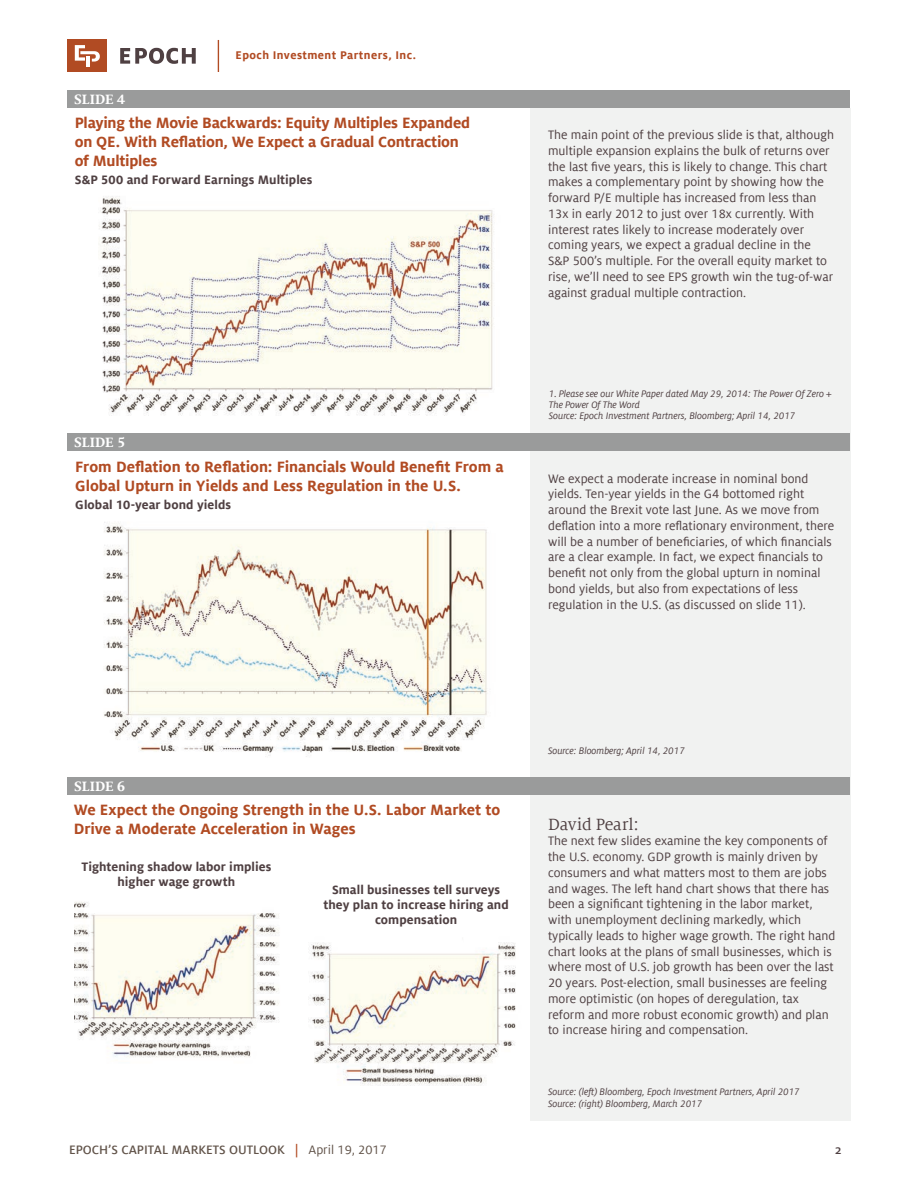
<style>
.page{position:relative;width:918px;height:1188px;background:#fff}
.page>*{position:absolute;margin:0;border:0;box-sizing:border-box;transform-origin:0 0}
.t1{font:18px "Milo Serif Offc Pro";color:#4f4042}
.t2{font:700 16.5px/18.8px "Milo Offc Pro";letter-spacing:-.005em;color:#b14b23}
.t3{font:700 15px "Milo Serif Offc Pro";color:#fff}
.t4{font:13.5px/15.8px "Milo Offc Pro";color:#4f4042}
.t5{font:700 13.5px/15px "Milo Offc Pro";letter-spacing:.005em;color:#4f4042;text-align:center}
.t6{font:500 13.5px "Milo Sc Offc Pro";color:#615349}
.t7{font:500 13.5px "Milo Sc Offc Pro";color:#4f4042}
.t8{font:700 12.3px "Milo Offc Pro";letter-spacing:.035em;color:#b14b23}
.t9{font:italic 10.5px/11.2px "Milo Offc Pro";letter-spacing:-.005em;color:#4f4042}
.s1{color:#b14b23}
.s2{font-family:"Milo Offc Pro";font-weight:400}
</style>
<div class="page">
<div style="left:530px;top:108px;width:320px;height:1012px;background:#f1f2f1"></div>
<svg style="left:120px;top:48px;width:76px;height:16px"></svg>
<div style="left:67px;top:39px;width:40px;height:33px;background:#b14b23"></div>
<svg style="left:75px;top:45px;width:25px;height:17px"></svg>
<hr style="left:86px;top:56px;width:4px;height:11px;background:#fff">
<hr style="left:218px;top:40px;width:1px;height:32px;background:#b14b23">
<div style="left:68px;top:777px;width:782px;height:18px;background:#9a9b9b"></div>
<div style="left:68px;top:434px;width:782px;height:18px;background:#9a9b9b"></div>
<div style="left:68px;top:90px;width:782px;height:18px;background:#9a9b9b"></div>
<img style="left:74px;top:902px;width:442px;height:183px">
<img style="left:103px;top:522px;width:384px;height:235px">
<img style="left:99px;top:196px;width:395px;height:220px">
<p class="t3" style="left:74px;top:90px;width:52px">SLIDE 4</p>
<p class="t8" style="left:236px;top:48px;width:182px">Epoch Investment Partners, Inc.</p>
<p class="t2" style="left:75px;top:114px;width:397px">Playing the Movie Backwards: Equity Multiples Expanded on QE. With Reflation, We Expect a Gradual Contraction of Multiples</p>
<p class="t5" style="left:75px;top:172px;width:239px">S&amp;P 500 and Forward Earnings Multiples</p>
<p class="t3" style="left:74px;top:434px;width:52px">SLIDE 5</p>
<p class="t2" style="left:75px;top:458px;width:430px">From Deflation to Reflation: Financials Would Benefit From a<br>Global Upturn in Yields and Less Regulation in the U.S.</p>
<p class="t5" style="left:75px;top:498px;width:157px">Global 10-year bond yields</p>
<p class="t4" style="left:548px;top:127px;width:287px">The main point of the previous slide is that, although multiple expansion explains the bulk of returns over the last five years, this is likely to change. This chart makes a complementary point by showing how the forward P/E multiple has increased from less than 13x in early 2012 to just over 18x currently. With interest rates likely to increase moderately over coming years, we expect a gradual decline in the S&amp;P 500’s multiple. For the overall equity market to rise, we’ll need to see EPS growth win the tug-of-war against gradual multiple contraction.</p>
<p class="t9" style="left:549px;top:388px;width:285px">1. Please see our White Paper dated May 29, 2014: The Power Of Zero +<br>The Power Of The Word<br>Source: Epoch Investment Partners, Bloomberg; April 14, 2017</p>
<p class="t4" style="left:548px;top:471px;width:288px">We expect a moderate increase in nominal bond yields. Ten-year yields in the G4 bottomed right around the Brexit vote last June. As we move from deflation into a more reflationary environment, there will be a number of beneficiaries, of which financials are a clear example. In fact, we expect financials to benefit not only from the global upturn in nominal bond yields, but also from expectations of less regulation in the U.S. (as discussed on slide 11).</p>
<p class="t3" style="left:74px;top:777px;width:52px">SLIDE 6</p>
<p class="t2" style="left:74px;top:801px;width:428px">We Expect the Ongoing Strength in the U.S. Labor Market to<br>Drive a Moderate Acceleration in Wages</p>
<p class="t5" style="left:81px;top:860px;width:191px">Tightening shadow labor implies higher wage growth</p>
<p class="t5" style="left:323px;top:882px;width:187px">Small businesses tell surveys they plan to increase hiring and compensation</p>
<p class="t9" style="left:548px;top:745px;width:138px">Source: Bloomberg; April 14, 2017</p>
<h1 class="t1" style="left:548px;top:814px;width:92px">David Pearl:</h1>
<p class="t4" style="left:548px;top:833px;width:289px">The next few slides examine the key components of the U.S. economy. GDP growth is mainly driven by consumers and what matters most to them are jobs and wages. The left hand chart shows that there has been a significant tightening in the labor market, with unemployment declining markedly, which typically leads to higher wage growth. The right hand chart looks at the plans of small businesses, which is where most of U.S. job growth has been over the last 20 years. Post-election, small businesses are feeling more optimistic (on hopes of deregulation, tax reform and more robust economic growth) and plan to increase hiring and compensation.</p>
<p class="t9" style="left:548px;top:1086px;width:253px;line-height:12px">Source: (left) Bloomberg, Epoch Investment Partners, April 2017<br>Source: (right) Bloomberg, March 2017</p>
<p class="t6" style="left:69px;top:1142px;width:319px">EPOCH’S CAPITAL MARKETS OUTLOOK <span class="s1">|</span> <span class="s2">April 19, 2017</span></p>
<p class="t7" style="left:835px;top:1142px;width:8px">2</p>
</div>
